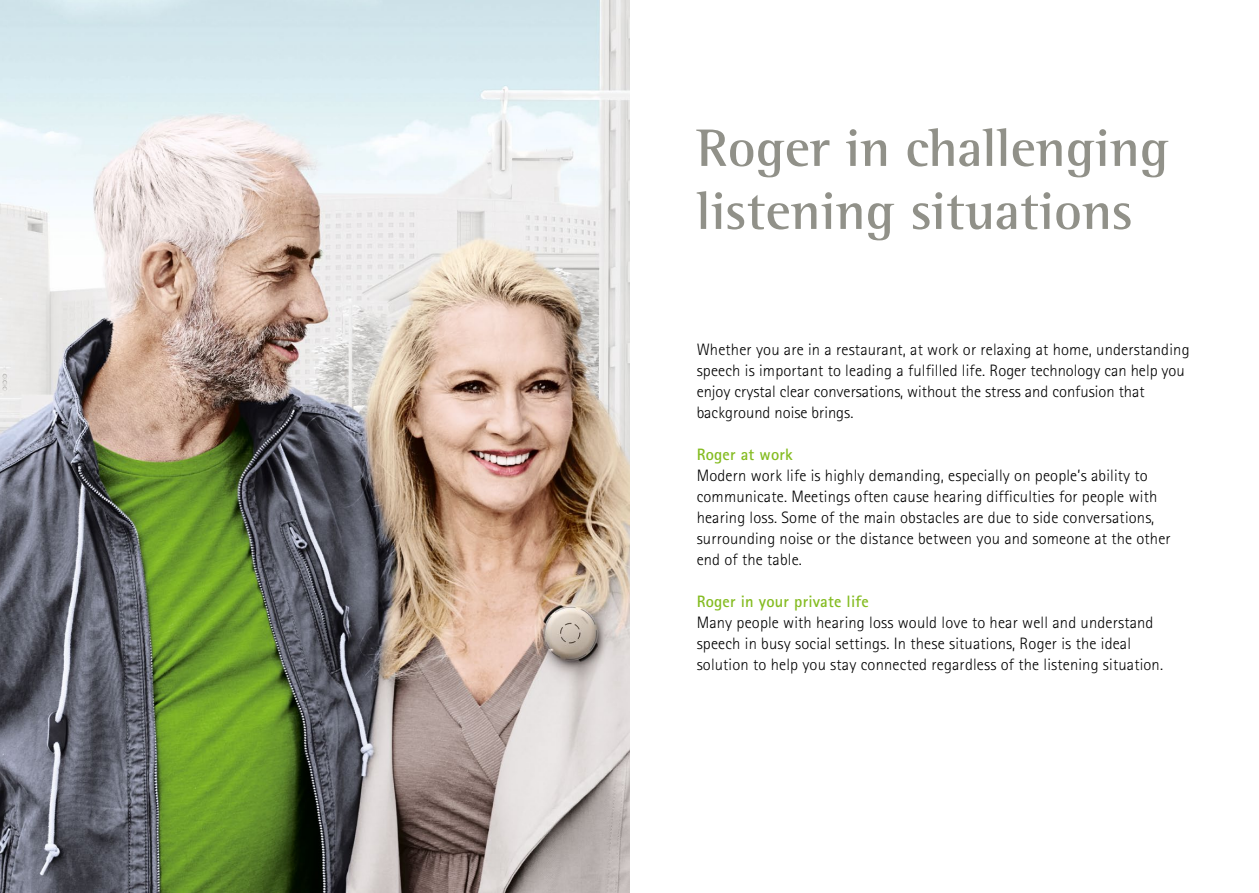
<style>
.page{position:relative;width:1259px;height:893px;background:#fff}
.page>*{position:absolute;margin:0;border:0;box-sizing:border-box;transform-origin:0 0}
.PHO_Headline_18pt_Gr{font:700 54px/63px "Rotis Semi Serif Pro";color:#919189}
.PHO_Bodycopy_11pt_Bl{font:300 16.5px/21px "Rotis Sans Serif Pro";letter-spacing:.01em;color:#000}
.PHO_Bodycopy_11pt_Bl-2{font:700 16.5px "Rotis Sans Serif Pro";letter-spacing:.01em;color:#85bc22}
</style>
<div class="page">
<img style="left:0;top:0;width:629px;height:893px">
<p class="PHO_Headline_18pt_Gr" style="left:696px;top:116px;width:474px">Roger in challenging listening situations</p>
<p class="PHO_Bodycopy_11pt_Bl" style="left:696px;top:339px;width:494px">Whether you are in a restaurant, at work or relaxing at home, understanding speech is important to leading a fulfilled life. Roger technology can help you enjoy crystal clear conversations, without the stress and confusion that background noise brings.</p>
<p class="PHO_Bodycopy_11pt_Bl-2" style="left:696px;top:444px;width:98px">Roger at work</p>
<p class="PHO_Bodycopy_11pt_Bl" style="left:696px;top:465px;width:475px">Modern work life is highly demanding, especially on people’s ability to communicate. Meetings often cause hearing difficulties for people with hearing loss. Some of the main obstacles are due to side conversations, surrounding noise or the distance between you and someone at the other end of the table.</p>
<p class="PHO_Bodycopy_11pt_Bl-2" style="left:696px;top:591px;width:174px">Roger in your private life</p>
<p class="PHO_Bodycopy_11pt_Bl" style="left:696px;top:612px;width:468px">Many people with hearing loss would love to hear well and understand speech in busy social settings. In these situations, Roger is the ideal solution to help you stay connected regardless of the listening situation.</p>
</div>
